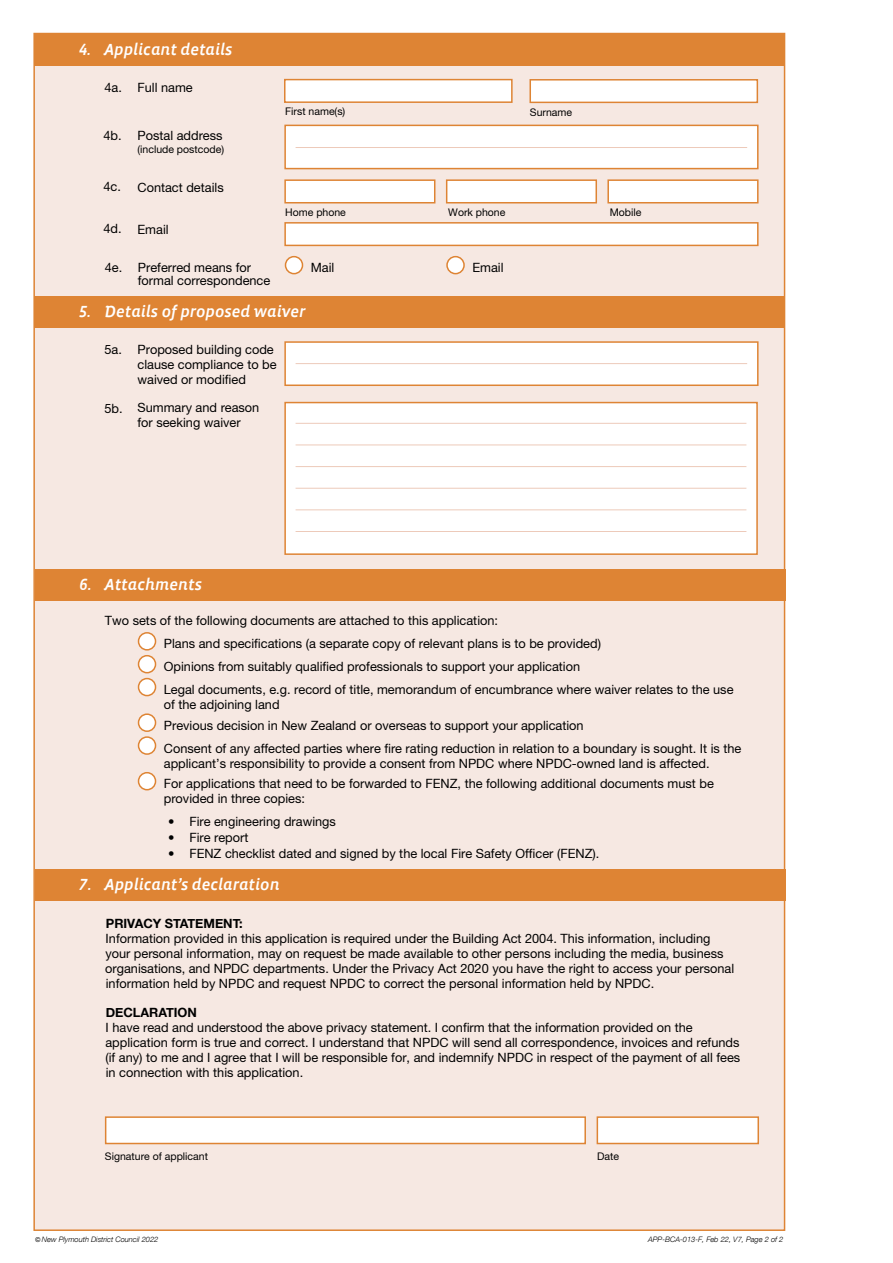
<style>
.page{position:relative;width:893px;height:1263px;background:#fff}
.page>*{position:absolute;margin:0;border:0;box-sizing:border-box;transform-origin:0 0}
.t1{font:16.5px "Vista Sans Alt Med Ita";color:#fff}
.t2{font:12.75px/15px "Helvetica Neue";color:#000}
.t3{font:700 12.75px "Helvetica Neue";color:#000}
.t4{font:10.5px "Helvetica Neue";color:#000}
.t5{font:italic 300 7.5px "Helvetica Neue";color:#000}
.s1{font-family:"Arial";font-weight:400;font-size:6.75px}
</style>
<div class="page">
<div style="left:33px;top:33px;width:752px;height:1198px;background:#f6e8e2;border:2px solid #de8434"></div>
<div style="left:105px;top:1116px;width:481px;height:28px;background:#fff;border:2px solid #de8434"></div>
<div style="left:597px;top:1116px;width:162px;height:28px;background:#fff;border:2px solid #de8434"></div>
<div style="left:35px;top:869px;width:750px;height:32px;background:#de8434"></div>
<div style="left:34px;top:34px;width:751px;height:32px;background:#de8434"></div>
<div style="left:34px;top:296px;width:751px;height:32px;background:#de8434"></div>
<div style="left:284px;top:341px;width:475px;height:45px;background:#fff;border:2px solid #de8434"></div>
<hr style="left:296px;top:363px;width:451px;height:1px;background:#edcaba">
<div style="left:284px;top:222px;width:475px;height:24px;background:#fff;border:2px solid #de8434"></div>
<div style="left:284px;top:179px;width:151px;height:24px;background:#fff;border:2px solid #de8434"></div>
<div style="left:446px;top:179px;width:151px;height:24px;background:#fff;border:2px solid #de8434"></div>
<div style="left:607px;top:179px;width:152px;height:24px;background:#fff;border:2px solid #de8434"></div>
<div style="left:284px;top:125px;width:475px;height:44px;background:#fff;border:2px solid #de8434"></div>
<hr style="left:296px;top:147px;width:451px;height:1px;background:#edcaba">
<div style="left:285px;top:257px;width:17px;height:17px;background:#fff;border-radius:50%"></div>
<div style="left:285px;top:256px;width:18px;height:18px;border:2px solid #de8434;border-radius:50%"></div>
<div style="left:447px;top:257px;width:17px;height:17px;background:#fff;border-radius:50%"></div>
<div style="left:446px;top:256px;width:19px;height:18px;border:2px solid #de8434;border-radius:50%"></div>
<div style="left:284px;top:402px;width:474px;height:153px;background:#fff;border:2px solid #de8434"></div>
<hr style="left:296px;top:423px;width:450px;height:1px;background:#edcaba">
<hr style="left:296px;top:488px;width:450px;height:1px;background:#edcaba">
<hr style="left:296px;top:445px;width:450px;height:1px;background:#edcaba">
<hr style="left:296px;top:510px;width:450px;height:1px;background:#edcaba">
<hr style="left:296px;top:466px;width:450px;height:1px;background:#edcaba">
<hr style="left:296px;top:531px;width:450px;height:1px;background:#edcaba">
<div style="left:35px;top:569px;width:750px;height:32px;background:#de8434"></div>
<div style="left:139px;top:633px;width:17px;height:17px;background:#fff;border-radius:50%"></div>
<div style="left:138px;top:632px;width:18px;height:18px;border:2px solid #de8434;border-radius:50%"></div>
<div style="left:139px;top:656px;width:17px;height:17px;background:#fff;border-radius:50%"></div>
<div style="left:138px;top:655px;width:18px;height:18px;border:2px solid #de8434;border-radius:50%"></div>
<div style="left:139px;top:714px;width:17px;height:17px;background:#fff;border-radius:50%"></div>
<div style="left:138px;top:713px;width:18px;height:19px;border:2px solid #de8434;border-radius:50%"></div>
<div style="left:139px;top:678px;width:17px;height:17px;background:#fff;border-radius:50%"></div>
<div style="left:138px;top:678px;width:18px;height:18px;border:2px solid #de8434;border-radius:50%"></div>
<div style="left:139px;top:737px;width:17px;height:17px;background:#fff;border-radius:50%"></div>
<div style="left:138px;top:736px;width:18px;height:19px;border:2px solid #de8434;border-radius:50%"></div>
<div style="left:139px;top:773px;width:17px;height:17px;background:#fff;border-radius:50%"></div>
<div style="left:138px;top:772px;width:18px;height:18px;border:2px solid #de8434;border-radius:50%"></div>
<div style="left:529px;top:79px;width:229px;height:24px;background:#fff;border:2px solid #de8434"></div>
<div style="left:284px;top:79px;width:229px;height:24px;background:#fff;border:2px solid #de8434"></div>
<p class="t1" style="left:79px;top:41px;width:155px">4. Applicant details</p>
<p class="t2" style="left:104px;top:80px;width:90px">4a. Full name</p>
<p class="t2" style="left:137px;top:128px;width:87px">Postal address</p>
<p class="t4" style="left:137px;top:143px;width:88px">(include postcode)</p>
<p class="t2" style="left:104px;top:128px;width:20px">4b.</p>
<p class="t2" style="left:104px;top:179px;width:19px">4c.</p>
<p class="t2" style="left:104px;top:221px;width:20px">4d.</p>
<p class="t2" style="left:137px;top:179px;width:88px">Contact details</p>
<p class="t2" style="left:137px;top:222px;width:33px">Email</p>
<p class="t4" style="left:285px;top:105px;width:62px">First name(s)</p>
<p class="t4" style="left:530px;top:106px;width:44px">Surname</p>
<p class="t4" style="left:285px;top:206px;width:62px">Home phone</p>
<p class="t4" style="left:448px;top:206px;width:59px">Work phone</p>
<p class="t4" style="left:610px;top:206px;width:33px">Mobile</p>
<p class="t2" style="left:138px;top:260px;width:134px;line-height:13.5px;text-indent:-33px">4e. Preferred means for formal correspondence</p>
<p class="t2" style="left:311px;top:260px;width:25px">Mail</p>
<p class="t2" style="left:472px;top:260px;width:33px">Email</p>
<p class="t1" style="left:79px;top:303px;width:228px">5. Details of proposed waiver</p>
<p class="t2" style="left:138px;top:342px;width:141px;text-indent:-33px">5a. Proposed building code clause compliance to be waived or modified</p>
<p class="t2" style="left:138px;top:400px;width:123px;text-indent:-33px">5b. Summary and reason for seeking waiver</p>
<p class="t1" style="left:79px;top:576px;width:124px">6. Attachments</p>
<p class="t2" style="left:164px;top:608px;width:439px;line-height:23.2px;text-indent:-59px">Two sets of the following documents are attached to this application:<br>Plans and specifications (a separate copy of relevant plans is to be provided)<br>Opinions from suitably qualified professionals to support your application</p>
<p class="t2" style="left:164px;top:682px;width:571px">Legal documents, e.g. record of title, memorandum of encumbrance where waiver relates to the use of the adjoining land</p>
<p class="t2" style="left:164px;top:740px;width:579px">Consent of any affected parties where fire rating reduction in relation to a boundary is sought. It is the applicant’s responsibility to provide a consent from NPDC where NPDC-owned land is affected.</p>
<p class="t2" style="left:164px;top:776px;width:551px">For applications that need to be forwarded to FENZ, the following additional documents must be provided in three copies:</p>
<p class="t2" style="left:168px;top:813px;width:169px">• Fire engineering drawings</p>
<p class="t2" style="left:168px;top:829px;width:82px">• Fire report</p>
<p class="t2" style="left:168px;top:845px;width:433px">• FENZ checklist dated and signed by the local Fire Safety Officer (FENZ).</p>
<p class="t2" style="left:164px;top:717px;width:421px">Previous decision in New Zealand or overseas to support your application</p>
<p class="t1" style="left:79px;top:876px;width:202px">7. Applicant’s declaration</p>
<p class="t3" style="left:106px;top:916px;width:138px">PRIVACY STATEMENT:</p>
<p class="t2" style="left:105px;top:931px;width:630px">Information provided in this application is required under the Building Act 2004. This information, including your personal information, may on request be made available to other persons including the media, business organisations, and NPDC departments. Under the Privacy Act 2020 you have the right to access your personal information held by NPDC and request NPDC to correct the personal information held by NPDC.</p>
<p class="t3" style="left:106px;top:1004px;width:93px">DECLARATION</p>
<p class="t2" style="left:105px;top:1019px;width:636px">I have read and understood the above privacy statement. I confirm that the information provided on the application form is true and correct. I understand that NPDC will send all correspondence, invoices and refunds (if any) to me and I agree that I will be responsible for, and indemnify NPDC in respect of the payment of all fees in connection with this application.</p>
<p class="t4" style="left:105px;top:1150px;width:105px">Signature of applicant</p>
<p class="t4" style="left:597px;top:1150px;width:23px">Date</p>
<p class="t5" style="left:35px;top:1235px;width:125px"><span class="s1">©</span> New Plymouth District Council 2022</p>
<p class="t5" style="left:648px;top:1235px;width:137px">APP-BCA-013-F, Feb 22, V7, Page 2 of 2</p>
</div>
